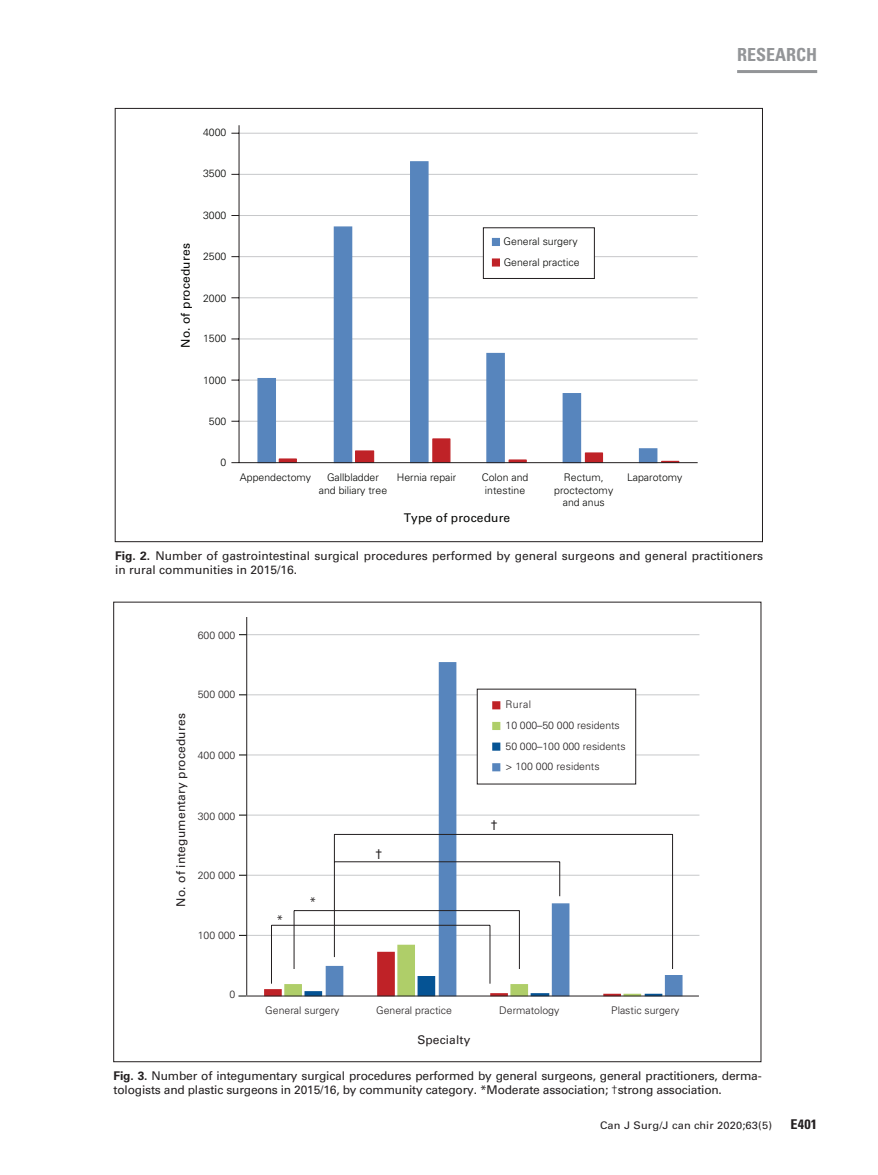
<style>
.page{position:relative;width:878px;height:1175px;background:#fff}
.page>*{position:absolute;margin:0;border:0;box-sizing:border-box;transform-origin:0 0}
.t1{font:700 condensed 18px "Univers LT Std";color:#939598}
.t2{font:700 condensed 13.5px "Univers LT Std";color:#231f20;scale:1.05 1}
.t3{font:300 13.5px "Univers LT Std";color:#231f20}
.t4{font:13.5px "Univers LT Std";color:#231f20}
.t5{font:12px/14.2px "Univers LT Std";letter-spacing:-.015em;color:#231f20}
.t6{font:12px "Univers LT Std";letter-spacing:.015em;color:#040503}
.t7{font:12px "Univers LT Std";letter-spacing:.015em;color:#231f20}
.t8{font:12px "Univers LT Std";letter-spacing:.01em;color:#231f20}
.t9{font:300 10.5px/12.6px "Univers LT Std";color:#040503;text-align:center}
.t10{font:300 10.5px/20.7px "Univers LT Std";color:#231f20}
.t11{font:10.5px "Univers LT Std";letter-spacing:.015em;color:#231f20;scale:1.05 1}
.s1{font-weight:700}
.s2{font-weight:300}
</style>
<div class="page">
<hr style="left:737px;top:70px;width:80px;height:3px;background:#939598">
<hr style="left:239px;top:421px;width:458px;height:1px;background:#c7c8ca">
<hr style="left:239px;top:380px;width:458px;height:1px;background:#c7c8ca">
<hr style="left:239px;top:338px;width:458px;height:1px;background:#c7c8ca">
<hr style="left:239px;top:297px;width:458px;height:1px;background:#c7c8ca">
<hr style="left:239px;top:256px;width:458px;height:1px;background:#c7c8ca">
<hr style="left:239px;top:215px;width:458px;height:1px;background:#c7c8ca">
<hr style="left:239px;top:174px;width:458px;height:1px;background:#c7c8ca">
<hr style="left:239px;top:133px;width:458px;height:1px;background:#c7c8ca">
<svg style="left:257px;top:161px;width:401px;height:303px"></svg>
<div style="left:492px;top:238px;width:8px;height:8px;background:#5785bd"></div>
<hr style="left:239px;top:462px;width:458px;height:1px;background:#231f20">
<hr style="left:239px;top:125px;width:1px;height:337px;background:#231f20">
<hr style="left:247px;top:935px;width:452px;height:1px;background:#c7c8ca">
<hr style="left:247px;top:874px;width:452px;height:1px;background:#c7c8ca">
<hr style="left:247px;top:814px;width:452px;height:1px;background:#c7c8ca">
<hr style="left:247px;top:754px;width:452px;height:1px;background:#c7c8ca">
<hr style="left:247px;top:694px;width:452px;height:1px;background:#c7c8ca">
<hr style="left:247px;top:634px;width:452px;height:1px;background:#c7c8ca">
<svg style="left:263px;top:944px;width:62px;height:53px"></svg>
<svg style="left:325px;top:662px;width:358px;height:335px"></svg>
<hr style="left:246px;top:995px;width:453px;height:1px;background:#231f20">
<div style="left:477px;top:688px;width:159px;height:96px;background:#fff;border:1px solid #231f20"></div>
<svg style="left:492px;top:701px;width:8px;height:8px"></svg>
<div style="left:492px;top:722px;width:8px;height:8px;background:#afce69;border:2px solid #afce69"></div>
<svg style="left:492px;top:742px;width:8px;height:8px"></svg>
<svg style="left:492px;top:763px;width:8px;height:8px"></svg>
<hr style="left:271px;top:925px;width:1px;height:58px;background:#231f20">
<hr style="left:271px;top:925px;width:219px;height:1px;background:#231f20">
<hr style="left:489px;top:925px;width:1px;height:58px;background:#231f20">
<hr style="left:294px;top:910px;width:1px;height:59px;background:#231f20">
<hr style="left:294px;top:910px;width:225px;height:1px;background:#231f20">
<hr style="left:519px;top:910px;width:1px;height:59px;background:#231f20">
<hr style="left:334px;top:834px;width:1px;height:123px;background:#231f20">
<hr style="left:334px;top:861px;width:225px;height:1px;background:#231f20">
<hr style="left:559px;top:861px;width:1px;height:35px;background:#231f20">
<hr style="left:334px;top:834px;width:338px;height:1px;background:#231f20">
<hr style="left:672px;top:834px;width:1px;height:135px;background:#231f20">
<hr style="left:246px;top:617px;width:1px;height:378px;background:#231f20">
<p class="t9" style="left:203px;top:126px;width:25px">4000</p>
<p class="t9" style="left:203px;top:167px;width:25px">3500</p>
<p class="t6" style="left:178px;top:348px;width:106px;rotate:-90deg">No. of procedures</p>
<p class="t9" style="left:203px;top:209px;width:25px">3000</p>
<p class="t9" style="left:203px;top:250px;width:25px">2500</p>
<p class="t9" style="left:203px;top:292px;width:25px">2000</p>
<p class="t9" style="left:203px;top:332px;width:25px">1500</p>
<p class="t9" style="left:203px;top:374px;width:25px">1000</p>
<p class="t9" style="left:209px;top:415px;width:19px">500</p>
<p class="t9" style="left:220px;top:456px;width:7px">0</p>
<p class="t9" style="left:503px;top:231px;width:77px;line-height:21.1px;text-align:left">General surgery<br>General practice</p>
<p class="t9" style="left:240px;top:471px;width:73px">Appendectomy</p>
<p class="t9" style="left:319px;top:471px;width:70px">Gallbladder and biliary tree</p>
<p class="t9" style="left:397px;top:471px;width:61px">Hernia repair</p>
<p class="t9" style="left:481px;top:471px;width:48px">Colon and intestine</p>
<p class="t9" style="left:554px;top:471px;width:60px">Rectum, proctectomy and anus</p>
<p class="t9" style="left:627px;top:471px;width:57px">Laparotomy</p>
<p class="t6" style="left:403px;top:510px;width:108px">Type of procedure</p>
<h1 class="t1" style="left:737px;top:44px;width:82px">RESEARCH</h1>
<p class="t5" style="left:115px;top:548px;width:649px"><span class="s1">Fig. 2.</span> Number of gastrointestinal surgical procedures performed by general surgeons and general practitioners in rural communities in 2015/16.</p>
<p class="t10" style="left:198px;top:624px;width:39px">600 000</p>
<p class="t7" style="left:174px;top:906px;width:195px;rotate:-90deg">No. of integumentary procedures</p>
<p class="t10" style="left:198px;top:684px;width:39px">500 000</p>
<p class="t10" style="left:198px;top:744px;width:39px">400 000</p>
<p class="t10" style="left:198px;top:805px;width:39px">300 000</p>
<p class="t10" style="left:198px;top:864px;width:39px">200 000</p>
<p class="t10" style="left:198px;top:925px;width:39px">100 000</p>
<p class="t10" style="left:229px;top:984px;width:7px">0</p>
<p class="t3" style="left:276px;top:911px;width:9px">*</p>
<p class="t3" style="left:309px;top:894px;width:9px">*</p>
<p class="t4" style="left:375px;top:846px;width:9px">†</p>
<p class="t10" style="left:505px;top:694px;width:121px">Rural<br>10 000–50 000 residents<br>50 000–100 000 residents &gt; 100 000 residents</p>
<p class="t4" style="left:490px;top:817px;width:9px">†</p>
<p class="t10" style="left:265px;top:1000px;width:76px">General surgery</p>
<p class="t10" style="left:376px;top:1000px;width:77px">General practice</p>
<p class="t10" style="left:499px;top:1000px;width:62px">Dermatology</p>
<p class="t10" style="left:611px;top:1000px;width:70px">Plastic surgery</p>
<p class="t8" style="left:417px;top:1032px;width:54px">Specialty</p>
<p class="t5" style="left:114px;top:1068px;width:649px"><span class="s1">Fig. 3.</span> Number of integumentary surgical procedures performed by general surgeons, general practitioners, derma&shy;tologists and plastic surgeons in 2015/16, by community category. *Moderate association; <span class="s2">†</span>strong association.</p>
<p class="t11" style="left:600px;top:1119px;width:165px">Can J Surg/J can chir 2020;63(5)</p>
<p class="t2" style="left:790px;top:1116px;width:27px">E401</p>
</div>
